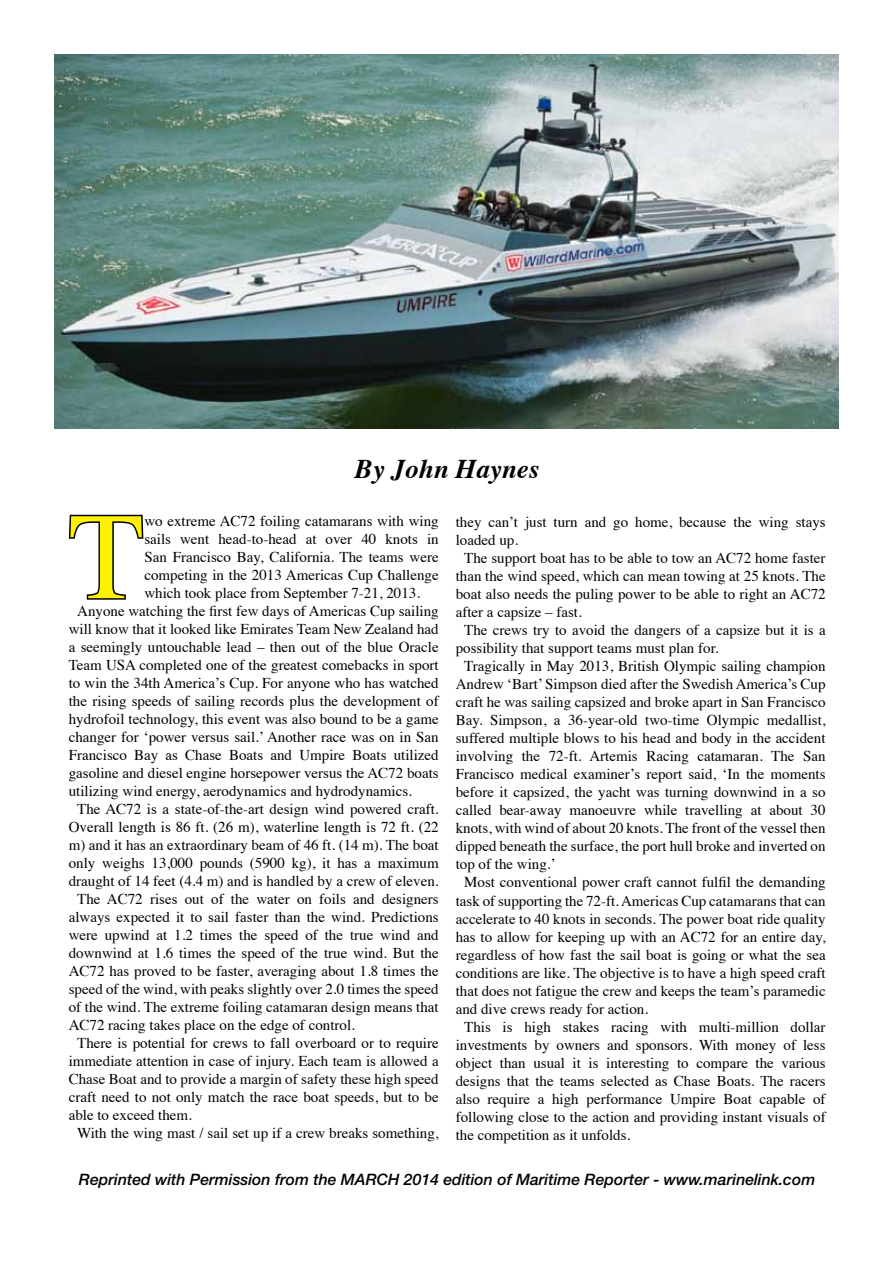
<style>
.page{position:relative;width:893px;height:1263px;background:#fff}
.page>*{position:absolute;margin:0;border:0;box-sizing:border-box;transform-origin:0 0}
.t1{font:123.75px "Times";color:#fff200}
.t2{font:italic 700 27px "Times";color:#000}
.t3{font:italic 500 15.75px "Helvetica Neue";color:#000}
.t4{font:15px "Times";color:#000}
</style>
<div class="page">
<svg style="left:68px;top:514px;width:76px;height:86px"></svg>
<img style="left:54px;top:54px;width:785px;height:374px">
<h2 class="t2" style="left:355px;top:444px;width:186px">By John Haynes</h2>
<h1 class="t1" style="left:69px;top:441px;width:77px">T</h1>
<p class="t4" style="left:144px;top:507px;width:296px">wo extreme AC72 foiling catamarans with wing</p>
<p class="t4" style="left:456px;top:508px;width:371px">they can’t just turn and go home, because the wing stays</p>
<p class="t4" style="left:456px;top:526px;width:64px">loaded up.</p>
<p class="t4" style="left:464px;top:544px;width:363px">The support boat has to be able to tow an AC72 home faster</p>
<p class="t4" style="left:456px;top:562px;width:371px">than the wind speed, which can mean towing at 25 knots. The</p>
<p class="t4" style="left:456px;top:580px;width:371px">boat also needs the puling power to be able to right an AC72</p>
<p class="t4" style="left:456px;top:598px;width:128px">after a capsize – fast.</p>
<p class="t4" style="left:464px;top:616px;width:363px">The crews try to avoid the dangers of a capsize but it is a</p>
<p class="t4" style="left:456px;top:634px;width:264px">possibility that support teams must plan for.</p>
<p class="t4" style="left:464px;top:652px;width:363px">Tragically in May 2013, British Olympic sailing champion</p>
<p class="t4" style="left:456px;top:670px;width:371px">Andrew ‘Bart’ Simpson died after the Swedish America’s Cup</p>
<p class="t4" style="left:456px;top:688px;width:371px">craft he was sailing capsized and broke apart in San Francisco</p>
<p class="t4" style="left:456px;top:706px;width:371px">Bay. Simpson, a 36-year-old two-time Olympic medallist,</p>
<p class="t4" style="left:456px;top:724px;width:371px">suffered multiple blows to his head and body in the accident</p>
<p class="t4" style="left:456px;top:742px;width:371px">involving the 72-ft. Artemis Racing catamaran. The San</p>
<p class="t4" style="left:456px;top:760px;width:371px">Francisco medical examiner’s report said, ‘In the moments</p>
<p class="t4" style="left:456px;top:778px;width:371px">before it capsized, the yacht was turning downwind in a so</p>
<p class="t4" style="left:456px;top:796px;width:371px">called bear-away manoeuvre while travelling at about 30</p>
<p class="t4" style="left:456px;top:814px;width:371px">knots, with wind of about 20 knots. The front of the vessel then</p>
<p class="t4" style="left:456px;top:832px;width:371px">dipped beneath the surface, the port hull broke and inverted on</p>
<p class="t4" style="left:456px;top:850px;width:101px">top of the wing.’</p>
<p class="t4" style="left:464px;top:868px;width:363px">Most conventional power craft cannot fulfil the demanding</p>
<p class="t4" style="left:456px;top:886px;width:371px">task of supporting the 72-ft. Americas Cup catamarans that can</p>
<p class="t4" style="left:456px;top:904px;width:371px">accelerate to 40 knots in seconds. The power boat ride quality</p>
<p class="t4" style="left:456px;top:922px;width:371px">has to allow for keeping up with an AC72 for an entire day,</p>
<p class="t4" style="left:456px;top:940px;width:371px">regardless of how fast the sail boat is going or what the sea</p>
<p class="t4" style="left:456px;top:958px;width:371px">conditions are like. The objective is to have a high speed craft</p>
<p class="t4" style="left:456px;top:976px;width:371px">that does not fatigue the crew and keeps the team’s paramedic</p>
<p class="t4" style="left:456px;top:994px;width:194px">and dive crews ready for action.</p>
<p class="t4" style="left:464px;top:1012px;width:363px">This is high stakes racing with multi-million dollar</p>
<p class="t4" style="left:456px;top:1030px;width:371px">investments by owners and sponsors. With money of less</p>
<p class="t4" style="left:456px;top:1048px;width:371px">object than usual it is interesting to compare the various</p>
<p class="t4" style="left:456px;top:1066px;width:371px">designs that the teams selected as Chase Boats. The racers</p>
<p class="t4" style="left:456px;top:1084px;width:371px">also require a high performance Umpire Boat capable of</p>
<p class="t4" style="left:456px;top:1102px;width:371px">following close to the action and providing instant visuals of</p>
<p class="t4" style="left:456px;top:1120px;width:176px">the competition as it unfolds.</p>
<p class="t3" style="left:79px;top:1170px;width:738px">Reprinted with Permission from the MARCH 2014 edition of Maritime Reporter - www.marinelink.com</p>
<p class="t4" style="left:144px;top:525px;width:296px">sails went head-to-head at over 40 knots in</p>
<p class="t4" style="left:144px;top:543px;width:296px">San Francisco Bay, California. The teams were</p>
<p class="t4" style="left:144px;top:561px;width:296px">competing in the 2013 Americas Cup Challenge</p>
<p class="t4" style="left:144px;top:579px;width:277px">which took place from September 7-21, 2013.</p>
<p class="t4" style="left:77px;top:597px;width:363px">Anyone watching the first few days of Americas Cup sailing</p>
<p class="t4" style="left:69px;top:615px;width:371px">will know that it looked like Emirates Team New Zealand had</p>
<p class="t4" style="left:69px;top:633px;width:371px">a seemingly untouchable lead – then out of the blue Oracle</p>
<p class="t4" style="left:69px;top:651px;width:371px">Team USA completed one of the greatest comebacks in sport</p>
<p class="t4" style="left:69px;top:669px;width:371px">to win the 34th America’s Cup. For anyone who has watched</p>
<p class="t4" style="left:69px;top:687px;width:371px">the rising speeds of sailing records plus the development of</p>
<p class="t4" style="left:69px;top:705px;width:371px">hydrofoil technology, this event was also bound to be a game</p>
<p class="t4" style="left:69px;top:723px;width:371px">changer for ‘power versus sail.’ Another race was on in San</p>
<p class="t4" style="left:69px;top:741px;width:371px">Francisco Bay as Chase Boats and Umpire Boats utilized</p>
<p class="t4" style="left:69px;top:759px;width:371px">gasoline and diesel engine horsepower versus the AC72 boats</p>
<p class="t4" style="left:69px;top:777px;width:345px">utilizing wind energy, aerodynamics and hydrodynamics.</p>
<p class="t4" style="left:77px;top:795px;width:363px">The AC72 is a state-of-the-art design wind powered craft.</p>
<p class="t4" style="left:69px;top:813px;width:371px">Overall length is 86 ft. (26 m), waterline length is 72 ft. (22</p>
<p class="t4" style="left:69px;top:831px;width:371px">m) and it has an extraordinary beam of 46 ft. (14 m). The boat</p>
<p class="t4" style="left:69px;top:849px;width:371px">only weighs 13,000 pounds (5900 kg), it has a maximum</p>
<p class="t4" style="left:69px;top:867px;width:371px">draught of 14 feet (4.4 m) and is handled by a crew of eleven.</p>
<p class="t4" style="left:77px;top:885px;width:363px">The AC72 rises out of the water on foils and designers</p>
<p class="t4" style="left:69px;top:903px;width:371px">always expected it to sail faster than the wind. Predictions</p>
<p class="t4" style="left:69px;top:921px;width:371px">were upwind at 1.2 times the speed of the true wind and</p>
<p class="t4" style="left:69px;top:939px;width:371px">downwind at 1.6 times the speed of the true wind. But the</p>
<p class="t4" style="left:69px;top:957px;width:371px">AC72 has proved to be faster, averaging about 1.8 times the</p>
<p class="t4" style="left:69px;top:975px;width:371px">speed of the wind, with peaks slightly over 2.0 times the speed</p>
<p class="t4" style="left:69px;top:993px;width:371px">of the wind. The extreme foiling catamaran design means that</p>
<p class="t4" style="left:69px;top:1011px;width:288px">AC72 racing takes place on the edge of control.</p>
<p class="t4" style="left:77px;top:1029px;width:363px">There is potential for crews to fall overboard or to require</p>
<p class="t4" style="left:69px;top:1047px;width:371px">immediate attention in case of injury. Each team is allowed a</p>
<p class="t4" style="left:69px;top:1065px;width:371px">Chase Boat and to provide a margin of safety these high speed</p>
<p class="t4" style="left:69px;top:1083px;width:371px">craft need to not only match the race boat speeds, but to be</p>
<p class="t4" style="left:69px;top:1101px;width:125px">able to exceed them.</p>
<p class="t4" style="left:77px;top:1119px;width:363px">With the wing mast / sail set up if a crew breaks something,</p>
</div>
